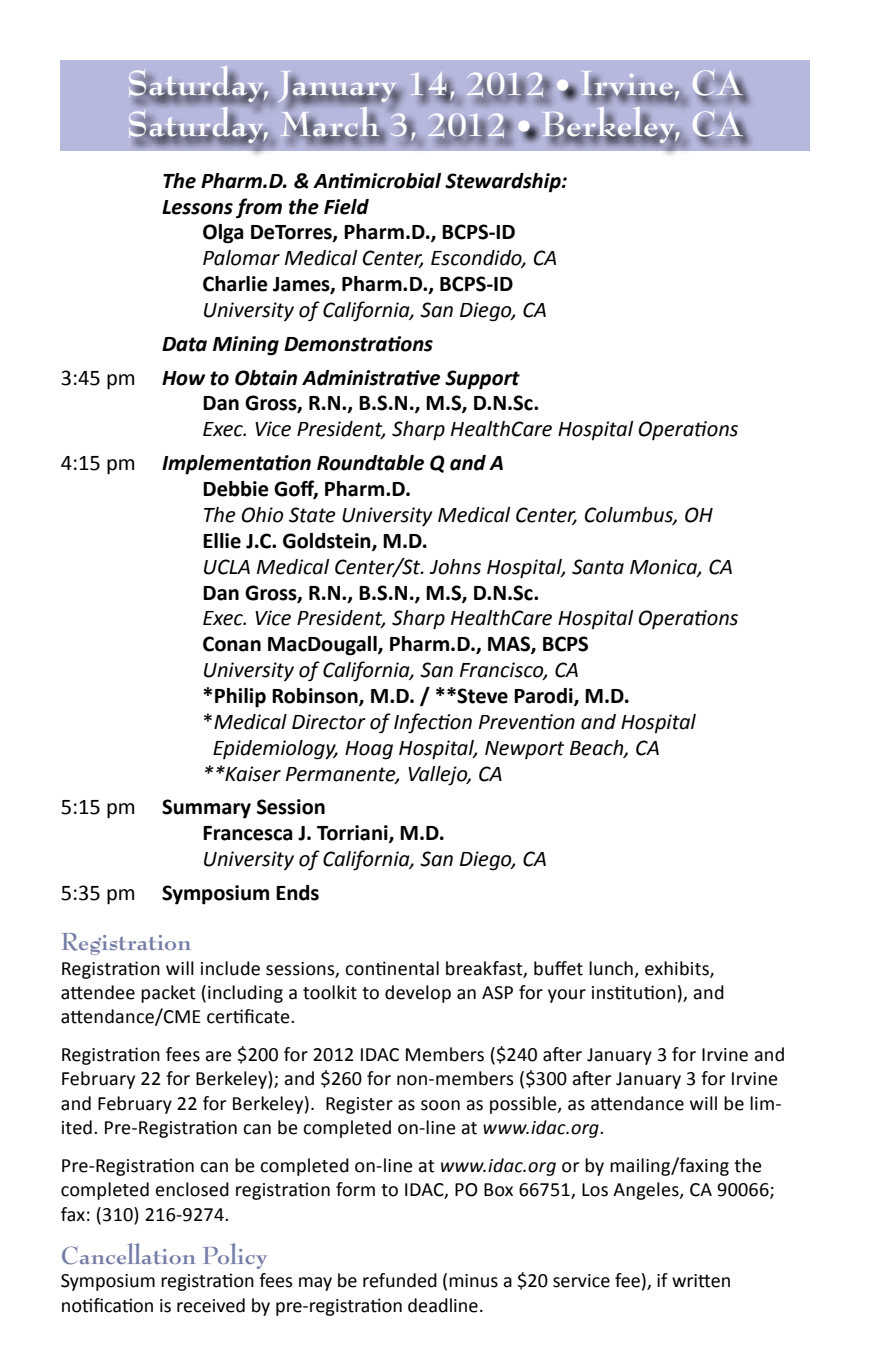
<style>
.page{position:relative;width:871px;height:1357px;background:#fff}
.page>*{position:absolute;margin:0;border:0;box-sizing:border-box;transform-origin:0 0}
.t1{font:700 38.25px/40.5px "Bernhard Modern";letter-spacing:.01em;color:#fff}
.t2{font:700 27px "Bernhard Modern";color:#737ca5}
.t3{font:italic 22.5px/33.8px "Calibri";color:#000}
.t4{font:700 22.5px/25.9px "Calibri";color:#000}
.t5{font:italic 700 22.5px/25.9px "Calibri";color:#000}
.t6{font:20.25px/24.3px "Calibri";letter-spacing:.01em;color:#000}
.s1{font-size:36px}
.s2{font-size:31.5px}
.s3{font-weight:400;font-style:normal}
.s4{font-style:normal}
.s5{font-weight:700}
.s6{font-weight:400}
.s7{font-weight:700;font-style:normal}
.s8{font-style:italic}
</style>
<div class="page">
<div style="left:61px;top:61px;width:749px;height:90px;background:#b6b8dd"></div>
<svg style="left:130px;top:69px;width:623px;height:88px"></svg>
<h1 class="t1" style="left:127px;top:64px;width:619px">Saturday, January <span class="s1">14, 2012</span> <span class="s2">•</span> Irvine, CA<br>Saturday, March <span class="s1">3, 2012</span> <span class="s2">•</span> Berkeley, CA</h1>
<p class="t5" style="left:162px;top:166px;width:407px">The Pharm.D. &amp; Antimicrobial Stewardship:<br>Lessons from the Field</p>
<p class="t4" style="left:202px;top:218px;width:315px">Olga DeTorres, Pharm.D., BCPS-ID</p>
<p class="t3" style="left:202px;top:240px;width:356px">Palomar Medical Center, Escondido, CA</p>
<p class="t4" style="left:202px;top:270px;width:312px">Charlie James, Pharm.D., BCPS-ID</p>
<p class="t3" style="left:202px;top:292px;width:346px">University of California, San Diego, CA</p>
<p class="t5" style="left:61px;top:325px;width:460px;line-height:33.8px;text-indent:101px">Data Mining Demonstrations<br><span class="s3">3:45 pm</span> How to Obtain Administrative Support</p>
<p class="t4" style="left:202px;top:389px;width:338px">Dan Gross, R.N., B.S.N., M.S, D.N.Sc.</p>
<p class="t3" style="left:61px;top:411px;width:679px;text-indent:142px">Exec. Vice President, Sharp HealthCare Hospital Operations<br><span class="s4">4:15 pm</span> <span class="s5">Implementation Roundtable Q and A</span></p>
<p class="t4" style="left:202px;top:474px;width:210px">Debbie Goff, Pharm.D.</p>
<p class="t3" style="left:202px;top:496px;width:512px">The Ohio State University Medical Center, Columbus, OH</p>
<p class="t4" style="left:202px;top:526px;width:227px">Ellie J.C. Goldstein, M.D.</p>
<p class="t3" style="left:202px;top:548px;width:532px">UCLA Medical Center/St. Johns Hospital, Santa Monica, CA</p>
<p class="t4" style="left:202px;top:578px;width:338px">Dan Gross, R.N., B.S.N., M.S, D.N.Sc.</p>
<p class="t3" style="left:202px;top:600px;width:537px">Exec. Vice President, Sharp HealthCare Hospital Operations</p>
<p class="t4" style="left:202px;top:630px;width:388px">Conan MacDougall, Pharm.D., MAS, BCPS</p>
<p class="t3" style="left:202px;top:652px;width:378px">University of California, San Francisco, CA</p>
<p class="t4" style="left:202px;top:681px;width:429px">*Philip Robinson, M.D. / **Steve Parodi, M.D.</p>
<p class="t3" style="left:202px;top:703px;width:495px"><span class="s4">*</span>Medical Director of Infection Prevention and Hospital</p>
<p class="t3" style="left:213px;top:729px;width:449px">Epidemiology, Hoag Hospital, Newport Beach, CA</p>
<p class="t3" style="left:202px;top:755px;width:302px">**Kaiser Permanente, Vallejo, CA</p>
<p class="t4" style="left:202px;top:793px;width:244px;text-indent:-142px"><span class="s6">5:15 pm</span> Summary Session<br>Francesca J. Torriani, M.D.</p>
<p class="t3" style="left:61px;top:841px;width:488px;text-indent:142px">University of California, San Diego, CA<br><span class="s4">5:35 pm</span> <span class="s7">Symposium Ends</span></p>
<h2 class="t2" style="left:61px;top:928px;width:132px">Registration</h2>
<p class="t6" style="left:61px;top:955px;width:665px">Registration will include sessions, continental breakfast, buffet lunch, exhibits, attendee packet (including a toolkit to develop an ASP for your institution), and attendance/CME certificate.</p>
<p class="t6" style="left:61px;top:1041px;width:726px">Registration fees are $200 for 2012 IDAC Members ($240 after January 3 for Irvine and February 22 for Berkeley); and $260 for non-members ($300 after January 3 for Irvine and February 22 for Berkeley). Register as soon as possible, as attendance will be lim&shy;ited. Pre-Registration can be completed on-line at <span class="s8">www.idac.org</span>.</p>
<p class="t6" style="left:61px;top:1152px;width:716px">Pre-Registration can be completed on-line at <span class="s8">www.idac.org</span> or by mailing/faxing the completed enclosed registration form to IDAC, PO Box 66751, Los Angeles, CA 90066; fax: (310) 216-9274.</p>
<h2 class="t2" style="left:61px;top:1241px;width:208px">Cancellation Policy</h2>
<p class="t6" style="left:61px;top:1267px;width:672px">Symposium registration fees may be refunded (minus a $20 service fee), if written notification is received by pre-registration deadline.</p>
</div>
